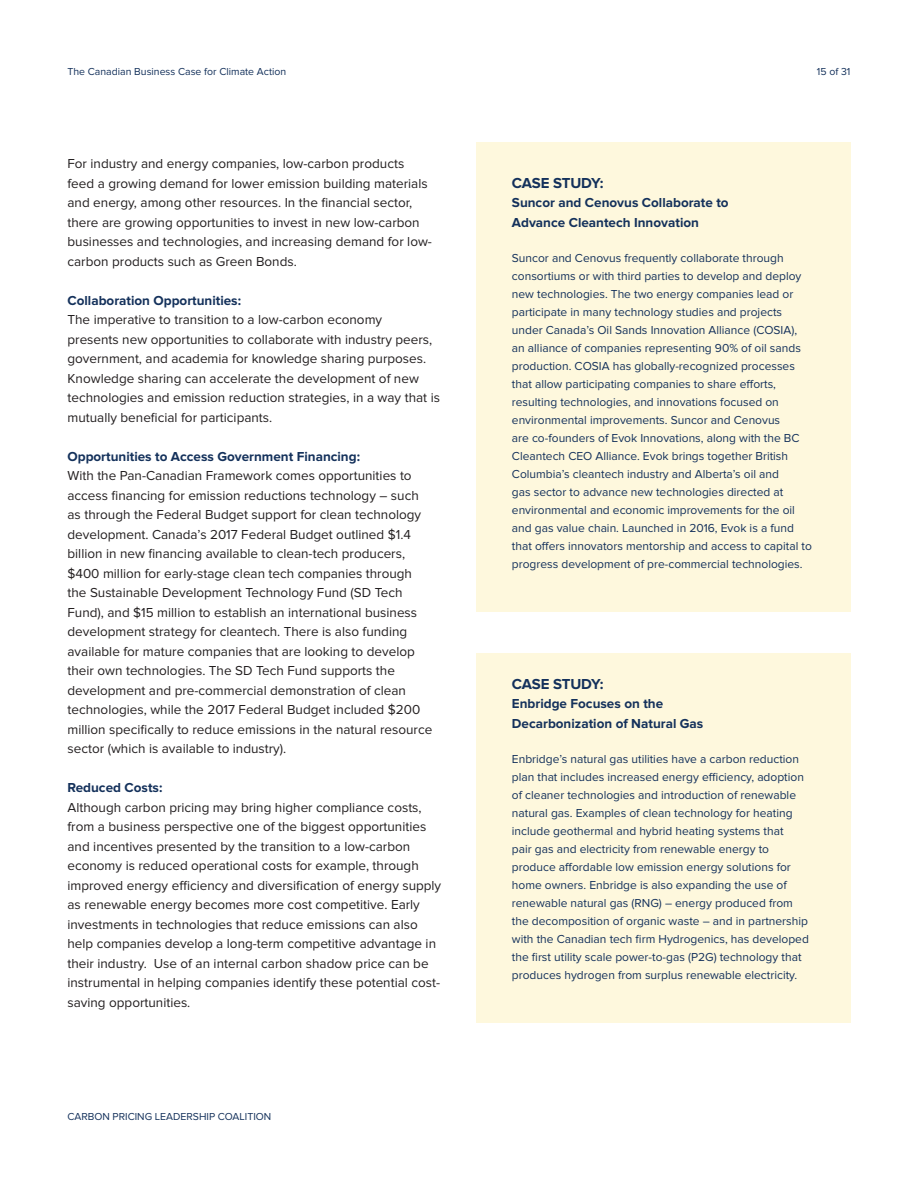
<style>
.page{position:relative;width:918px;height:1188px;background:#fff}
.page>*{position:absolute;margin:0;border:0;box-sizing:border-box;transform-origin:0 0}
.t1{font:700 15px "Proxima Nova";letter-spacing:-.015em;color:#14315b}
.body{font:13.5px/19.5px "Proxima Nova";color:#231f20}
.body_header{font:13.5px/19.5px "Proxima Nova";color:#231f20}
.body_header-2{font:700 13.5px/19.5px "Proxima Nova";color:#14315b}
.body_-_case_study{font:12px/18px "Proxima Nova";color:#14315b}
.t2{font:10.5px "Proxima Nova";color:#14315b}
</style>
<div class="page">
<div style="left:476px;top:142px;width:374px;height:469px;background:#fef8dd"></div>
<div style="left:476px;top:653px;width:374px;height:369px;background:#fef8dd"></div>
<p class="t2" style="left:68px;top:65px;width:220px">The Canadian Business Case for Climate Action</p>
<p class="t2" style="left:817px;top:66px;width:35px">15 of 31</p>
<p class="body_header" style="left:68px;top:154px;width:366px">For industry and energy companies, low-carbon products feed a growing demand for lower emission building materials and energy, among other resources. In the financial sector, there are growing opportunities to invest in new low-carbon businesses and technologies, and increasing demand for low&shy;carbon products such as Green Bonds.</p>
<p class="body_header-2" style="left:68px;top:291px;width:175px">Collaboration Opportunities:</p>
<p class="body" style="left:68px;top:310px;width:374px">The imperative to transition to a low-carbon economy<br>presents new opportunities to collaborate with industry peers, government, and academia for knowledge sharing purposes.<br>Knowledge sharing can accelerate the development of new technologies and emission reduction strategies, in a way that is mutually beneficial for participants.</p>
<p class="body_header-2" style="left:68px;top:447px;width:294px">Opportunities to Access Government Financing:</p>
<p class="body" style="left:68px;top:466px;width:366px">With the Pan-Canadian Framework comes opportunities to access financing for emission reductions technology – such as through the Federal Budget support for clean technology development. Canada’s 2017 Federal Budget outlined $1.4 billion in new financing available to clean-tech producers, $400 million for early-stage clean tech companies through the Sustainable Development Technology Fund (SD Tech Fund), and $15 million to establish an international business development strategy for cleantech. There is also funding available for mature companies that are looking to develop their own technologies. The SD Tech Fund supports the development and pre-commercial demonstration of clean technologies, while the 2017 Federal Budget included $200 million specifically to reduce emissions in the natural resource sector (which is available to industry).</p>
<p class="body_header-2" style="left:68px;top:778px;width:96px">Reduced Costs:</p>
<p class="body" style="left:68px;top:798px;width:375px">Although carbon pricing may bring higher compliance costs, from a business perspective one of the biggest opportunities and incentives presented by the transition to a low-carbon economy is reduced operational costs for example, through improved energy efficiency and diversification of energy supply as renewable energy becomes more cost competitive. Early investments in technologies that reduce emissions can also help companies develop a long-term competitive advantage in their industry. Use of an internal carbon shadow price can be instrumental in helping companies identify these potential cost&shy;saving opportunities.</p>
<p class="t2" style="left:68px;top:1111px;width:205px">CARBON PRICING LEADERSHIP COALITION</p>
<p class="t1" style="left:512px;top:174px;width:93px">CASE STUDY:</p>
<p class="body_header-2" style="left:512px;top:193px;width:218px">Suncor and Cenovus Collaborate to<br>Advance Cleantech Innovation</p>
<p class="body_-_case_study" style="left:512px;top:250px;width:301px">Suncor and Cenovus frequently collaborate through consortiums or with third parties to develop and deploy new technologies. The two energy companies lead or participate in many technology studies and projects under Canada’s Oil Sands Innovation Alliance (COSIA), an alliance of companies representing 90% of oil sands production. COSIA has globally-recognized processes that allow participating companies to share efforts, resulting technologies, and innovations focused on environmental improvements. Suncor and Cenovus<br>are co-founders of Evok Innovations, along with the BC Cleantech CEO Alliance. Evok brings together British Columbia’s cleantech industry and Alberta’s oil and<br>gas sector to advance new technologies directed at environmental and economic improvements for the oil and gas value chain. Launched in 2016, Evok is a fund that offers innovators mentorship and access to capital to progress development of pre-commercial technologies.</p>
<p class="t1" style="left:512px;top:675px;width:93px">CASE STUDY:</p>
<p class="body_header-2" style="left:512px;top:694px;width:193px">Enbridge Focuses on the<br>Decarbonization of Natural Gas</p>
<p class="body_-_case_study" style="left:512px;top:751px;width:299px">Enbridge’s natural gas utilities have a carbon reduction plan that includes increased energy efficiency, adoption of cleaner technologies and introduction of renewable natural gas. Examples of clean technology for heating include geothermal and hybrid heating systems that<br>pair gas and electricity from renewable energy to produce affordable low emission energy solutions for home owners. Enbridge is also expanding the use of renewable natural gas (RNG) – energy produced from the decomposition of organic waste – and in partnership with the Canadian tech firm Hydrogenics, has developed the first utility scale power-to-gas (P2G) technology that produces hydrogen from surplus renewable electricity.</p>
</div>
